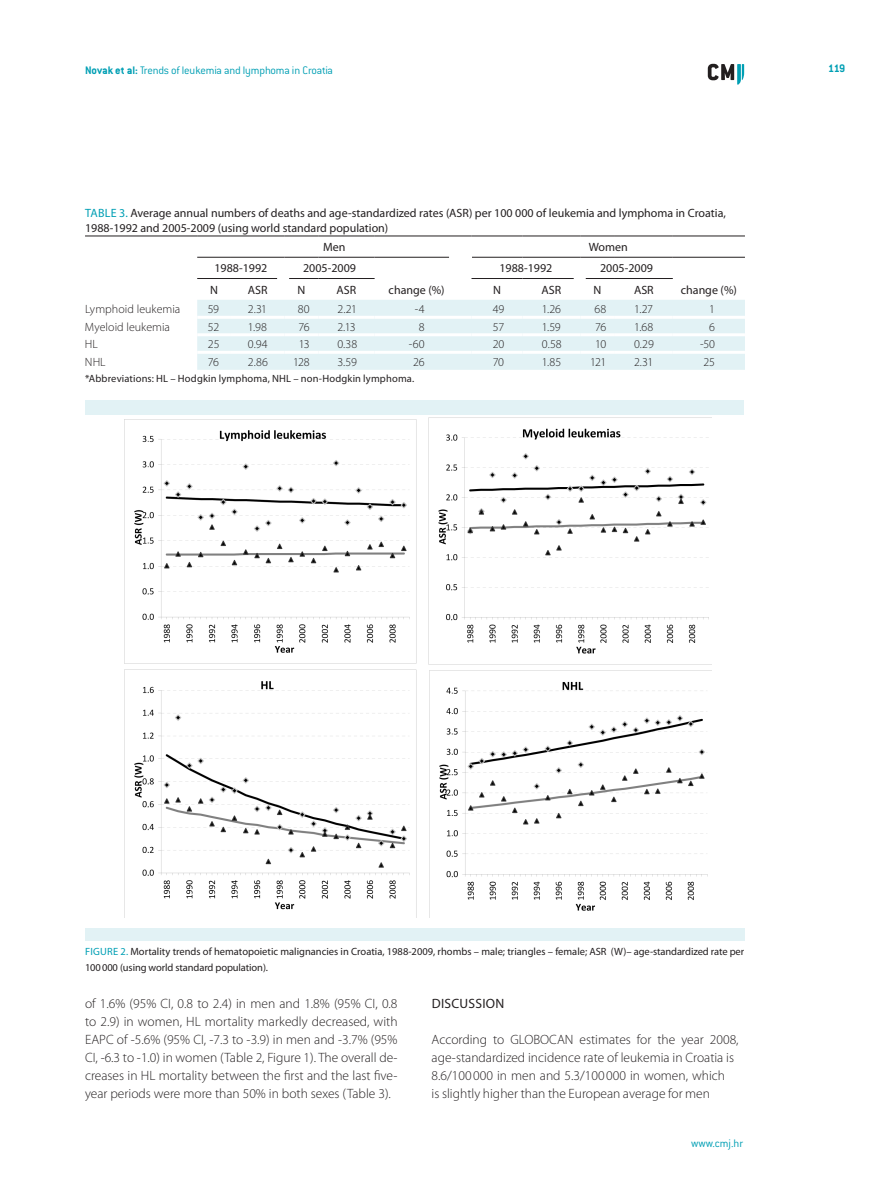
<style>
.page{position:relative;width:893px;height:1191px;background:#fff}
.page>*{position:absolute;margin:0;border:0;box-sizing:border-box;transform-origin:0 0}
.t1{font:300 13.5px/18px "Myriad Pro";color:#231f20;text-align:justify}
.t2{font:13.5px "Myriad Pro";color:#231f20}
.t3{font:12px/15px "Myriad Pro";color:#231f20}
.t4{font:300 12px "Myriad Pro";color:#231f20}
.t5{font:300 12px "ITC Conduit LTCE";letter-spacing:-.015em;color:#009fb4}
.t6{font:700 12px "ITC Conduit LTCE";color:#009fb4}
.t7{font:10.5px/15.8px "Myriad Pro";color:#231f20}
.s1{font-weight:700}
.s2{color:#009fb4}
</style>
<div class="page">
<svg style="left:708px;top:64px;width:36px;height:21px"></svg>
<div style="left:197px;top:300px;width:548px;height:70px;background:#e2f2f5"></div>
<hr style="left:85px;top:236px;width:112px;height:1px;background:#231f20">
<hr style="left:197px;top:236px;width:34px;height:1px;background:#231f20">
<hr style="left:231px;top:236px;width:54px;height:1px;background:#231f20">
<hr style="left:285px;top:236px;width:33px;height:1px;background:#231f20">
<hr style="left:318px;top:236px;width:57px;height:1px;background:#231f20">
<hr style="left:375px;top:236px;width:96px;height:1px;background:#231f20">
<hr style="left:471px;top:236px;width:51px;height:1px;background:#231f20">
<hr style="left:522px;top:236px;width:58px;height:1px;background:#231f20">
<hr style="left:580px;top:236px;width:35px;height:1px;background:#231f20">
<hr style="left:615px;top:236px;width:58px;height:1px;background:#231f20">
<hr style="left:673px;top:236px;width:72px;height:1px;background:#231f20">
<hr style="left:197px;top:257px;width:34px;height:1px;background:#231f20">
<hr style="left:231px;top:257px;width:54px;height:1px;background:#231f20">
<hr style="left:285px;top:257px;width:33px;height:1px;background:#231f20">
<hr style="left:318px;top:257px;width:57px;height:1px;background:#231f20">
<hr style="left:375px;top:257px;width:96px;height:1px;background:#231f20">
<hr style="left:471px;top:257px;width:51px;height:1px;background:#231f20">
<hr style="left:522px;top:257px;width:58px;height:1px;background:#231f20">
<hr style="left:580px;top:257px;width:35px;height:1px;background:#231f20">
<hr style="left:615px;top:257px;width:58px;height:1px;background:#231f20">
<hr style="left:673px;top:257px;width:72px;height:1px;background:#231f20">
<hr style="left:197px;top:278px;width:34px;height:1px;background:#231f20">
<hr style="left:231px;top:278px;width:54px;height:1px;background:#231f20">
<hr style="left:285px;top:278px;width:33px;height:1px;background:#231f20">
<hr style="left:318px;top:278px;width:57px;height:1px;background:#231f20">
<hr style="left:471px;top:278px;width:51px;height:1px;background:#231f20">
<hr style="left:522px;top:278px;width:58px;height:1px;background:#231f20">
<hr style="left:580px;top:278px;width:35px;height:1px;background:#231f20">
<hr style="left:615px;top:278px;width:58px;height:1px;background:#231f20">
<hr style="left:197px;top:316px;width:34px;height:3px;background:#fff">
<hr style="left:231px;top:316px;width:54px;height:3px;background:#fff">
<hr style="left:285px;top:316px;width:33px;height:3px;background:#fff">
<hr style="left:318px;top:316px;width:57px;height:3px;background:#fff">
<hr style="left:375px;top:316px;width:96px;height:3px;background:#fff">
<hr style="left:471px;top:316px;width:51px;height:3px;background:#fff">
<hr style="left:522px;top:316px;width:58px;height:3px;background:#fff">
<hr style="left:580px;top:316px;width:35px;height:3px;background:#fff">
<hr style="left:615px;top:316px;width:58px;height:3px;background:#fff">
<hr style="left:673px;top:316px;width:72px;height:3px;background:#fff">
<hr style="left:197px;top:333px;width:34px;height:3px;background:#fff">
<hr style="left:231px;top:333px;width:54px;height:3px;background:#fff">
<hr style="left:285px;top:333px;width:33px;height:3px;background:#fff">
<hr style="left:318px;top:333px;width:57px;height:3px;background:#fff">
<hr style="left:375px;top:333px;width:96px;height:3px;background:#fff">
<hr style="left:471px;top:333px;width:51px;height:3px;background:#fff">
<hr style="left:522px;top:333px;width:58px;height:3px;background:#fff">
<hr style="left:580px;top:333px;width:35px;height:3px;background:#fff">
<hr style="left:615px;top:333px;width:58px;height:3px;background:#fff">
<hr style="left:673px;top:333px;width:72px;height:3px;background:#fff">
<hr style="left:197px;top:351px;width:34px;height:3px;background:#fff">
<hr style="left:231px;top:351px;width:54px;height:3px;background:#fff">
<hr style="left:285px;top:351px;width:33px;height:3px;background:#fff">
<hr style="left:318px;top:351px;width:57px;height:3px;background:#fff">
<hr style="left:375px;top:351px;width:96px;height:3px;background:#fff">
<hr style="left:471px;top:351px;width:51px;height:3px;background:#fff">
<hr style="left:522px;top:351px;width:58px;height:3px;background:#fff">
<hr style="left:580px;top:351px;width:35px;height:3px;background:#fff">
<hr style="left:615px;top:351px;width:58px;height:3px;background:#fff">
<hr style="left:673px;top:351px;width:72px;height:3px;background:#fff">
<hr style="left:449px;top:256px;width:23px;height:4px;background:#fff">
<div style="left:277px;top:276px;width:12px;height:5px;background:#fff"></div>
<div style="left:574px;top:276px;width:12px;height:5px;background:#fff"></div>
<img style="left:124px;top:418px;width:588px;height:499px">
<div style="left:85px;top:400px;width:659px;height:14px;background:#e2f2f5"></div>
<div style="left:85px;top:928px;width:659px;height:12px;background:#e2f2f5"></div>
<p class="t5" style="left:85px;top:63px;width:249px"><span class="s1">Novak et al:</span> Trends of leukemia and lymphoma in Croatia</p>
<p class="t6" style="left:828px;top:61px;width:19px">119</p>
<p class="t3" style="left:85px;top:205px;width:642px"><span class="s2">Tab le 3.</span> Average annual numbers of deaths and age-standardized rates (ASR) per 100 000 of leukemia and lymphoma in Croatia,<br>1988-1992 and 2005-2009 (using world standard population)</p>
<p class="t3" style="left:323px;top:239px;width:24px">Men</p>
<p class="t3" style="left:589px;top:239px;width:41px">Women</p>
<p class="t3" style="left:214px;top:261px;width:54px">1988-1992</p>
<p class="t3" style="left:303px;top:261px;width:54px">2005-2009</p>
<p class="t3" style="left:499px;top:261px;width:54px">1988-1992</p>
<p class="t3" style="left:600px;top:261px;width:54px">2005-2009</p>
<p class="t3" style="left:210px;top:282px;width:9px">N</p>
<p class="t3" style="left:248px;top:282px;width:20px">ASR</p>
<p class="t3" style="left:298px;top:282px;width:9px">N</p>
<p class="t3" style="left:337px;top:282px;width:20px">ASR</p>
<p class="t3" style="left:389px;top:282px;width:58px">change (%)</p>
<p class="t3" style="left:493px;top:282px;width:9px">N</p>
<p class="t3" style="left:541px;top:282px;width:20px">ASR</p>
<p class="t3" style="left:594px;top:282px;width:9px">N</p>
<p class="t3" style="left:634px;top:282px;width:20px">ASR</p>
<p class="t3" style="left:681px;top:282px;width:58px">change (%)</p>
<p class="t4" style="left:85px;top:302px;width:97px">Lymphoid leukemia</p>
<p class="t4" style="left:208px;top:302px;width:13px">59</p>
<p class="t4" style="left:248px;top:302px;width:21px">2.31</p>
<p class="t4" style="left:298px;top:302px;width:13px">80</p>
<p class="t4" style="left:337px;top:302px;width:21px">2.21</p>
<p class="t4" style="left:415px;top:302px;width:11px">-4</p>
<p class="t4" style="left:493px;top:302px;width:13px">49</p>
<p class="t4" style="left:542px;top:302px;width:21px">1.26</p>
<p class="t4" style="left:594px;top:302px;width:13px">68</p>
<p class="t4" style="left:634px;top:302px;width:21px">1.27</p>
<p class="t4" style="left:709px;top:302px;width:7px">1</p>
<p class="t4" style="left:85px;top:319px;width:87px">Myeloid leukemia</p>
<p class="t4" style="left:208px;top:319px;width:13px">52</p>
<p class="t4" style="left:248px;top:319px;width:21px">1.98</p>
<p class="t4" style="left:299px;top:319px;width:13px">76</p>
<p class="t4" style="left:337px;top:319px;width:20px">2.13</p>
<p class="t4" style="left:419px;top:319px;width:7px">8</p>
<p class="t4" style="left:493px;top:319px;width:13px">57</p>
<p class="t4" style="left:542px;top:319px;width:20px">1.59</p>
<p class="t4" style="left:595px;top:319px;width:13px">76</p>
<p class="t4" style="left:634px;top:319px;width:21px">1.68</p>
<p class="t4" style="left:709px;top:319px;width:7px">6</p>
<p class="t4" style="left:85px;top:337px;width:14px">HL</p>
<p class="t4" style="left:208px;top:337px;width:13px">25</p>
<p class="t4" style="left:248px;top:337px;width:21px">0.94</p>
<p class="t4" style="left:299px;top:337px;width:12px">13</p>
<p class="t4" style="left:337px;top:337px;width:21px">0.38</p>
<p class="t4" style="left:409px;top:337px;width:17px">-60</p>
<p class="t4" style="left:493px;top:337px;width:13px">20</p>
<p class="t4" style="left:542px;top:337px;width:21px">0.58</p>
<p class="t4" style="left:595px;top:337px;width:13px">10</p>
<p class="t4" style="left:634px;top:337px;width:21px">0.29</p>
<p class="t4" style="left:700px;top:337px;width:17px">-50</p>
<p class="t4" style="left:85px;top:354px;width:22px">NHL</p>
<p class="t4" style="left:208px;top:354px;width:13px">76</p>
<p class="t4" style="left:248px;top:354px;width:22px">2.86</p>
<p class="t4" style="left:293px;top:354px;width:18px">128</p>
<p class="t4" style="left:337px;top:354px;width:21px">3.59</p>
<p class="t4" style="left:413px;top:354px;width:13px">26</p>
<p class="t4" style="left:493px;top:354px;width:13px">70</p>
<p class="t4" style="left:542px;top:354px;width:21px">1.85</p>
<p class="t4" style="left:590px;top:354px;width:18px">121</p>
<p class="t4" style="left:634px;top:354px;width:21px">2.31</p>
<p class="t4" style="left:703px;top:354px;width:13px">25</p>
<p class="t7" style="left:85px;top:370px;width:331px">*Abbreviations: HL – Hodgkin lymphoma, NHL – non-Hodgkin lymphoma.</p>
<p class="t7" style="left:85px;top:943px;width:661px"><span class="s2">Fi gure 2.</span> Mortality trends of hematopoietic malignancies in Croatia, 1988-2009, rhombs – male; triangles – female; ASR (W)– age-standardized rate per<br>100000 (using world standard population).</p>
<p class="t1" style="left:85px;top:994px;width:314px">of 1.6% (95% CI, 0.8 to 2.4) in men and 1.8% (95% CI, 0.8 to 2.9) in women, HL mortality markedly decreased, with EAPC of -5.6% (95% CI, -7.3 to -3.9) in men and -3.7% (95% CI, -6.3 to -1.0) in women (Table 2, Figure 1). The overall de&shy;creases in HL mortality between the first and the last five&shy;year periods were more than 50% in both sexes (Table 3).</p>
<p class="t2" style="left:432px;top:995px;width:8px">Disc</p>
<p class="t2" style="left:459px;top:995px;width:17px">ussion</p>
<p class="t1" style="left:432px;top:1030px;width:308px;text-align:left">According to GLOBOCAN estimates for the year 2008, age-standardized incidence rate of leukemia in Croatia is 8.6/100 000 in men and 5.3/100 000 in women, which<br>is slightly higher than the European average for men</p>
<p class="t5" style="left:691px;top:1136px;width:54px">www.cmj.hr</p>
</div>
